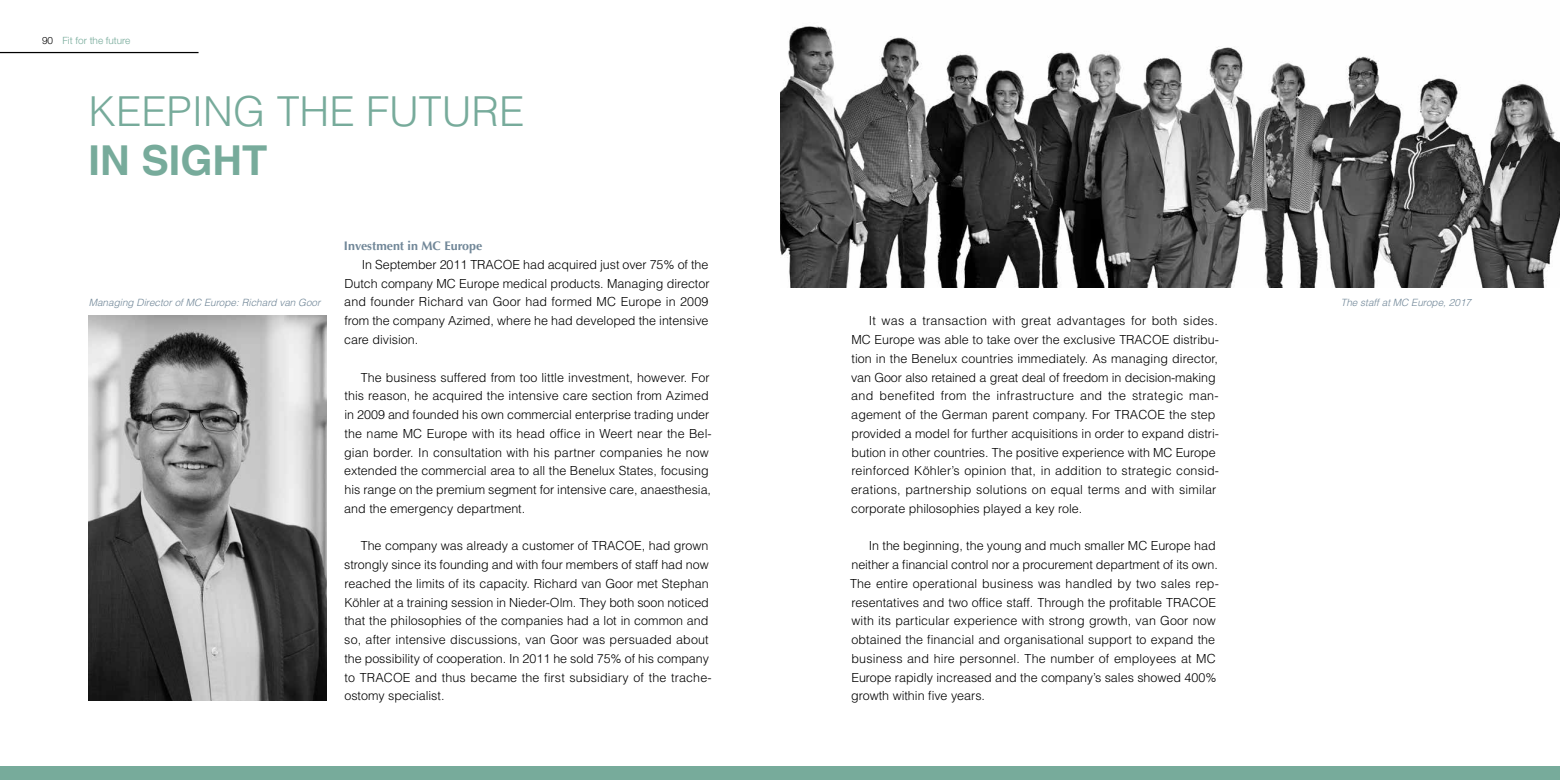
<style>
.page{position:relative;width:1560px;height:780px;background:#fff}
.page>*{position:absolute;margin:0;border:0;box-sizing:border-box;transform-origin:0 0}
.t1{font:300 41.25px "Helvetica LT Std";color:#77ab9b}
.t2{font:700 41.25px "Helvetica LT Std";color:#77ab9b}
.t3{font:300 12.5px/18.8px "Helvetica LT Std";color:#000}
.t4{font:700 12.5px "Optima LT Std";color:#718798}
.t5{font:italic 300 10px "Helvetica LT Std";color:#718798}
.t6{font:300 10px "Helvetica Neue LT Pro";color:#77ab9b}
.t7{font:300 10px "Helvetica Neue LT Pro";color:#000}
</style>
<div class="page">
<div style="left:0;top:766px;width:1559px;height:14px;background:#77ab9b"></div>
<img style="left:89px;top:316px;width:237px;height:384px">
<img style="left:780px;top:26px;width:779px;height:262px">
<hr style="left:0;top:52px;width:198px;height:1px;background:#000">
<p class="t7" style="left:42px;top:34px;width:13px">90</p>
<p class="t6" style="left:63px;top:34px;width:69px">Fit for the future</p>
<h1 class="t1" style="left:89px;top:86px;width:437px">KEEPING THE FUTURE</h1>
<h1 class="t2" style="left:89px;top:135px;width:180px">IN SIGHT</h1>
<p class="t5" style="left:89px;top:296px;width:233px">Managing Director of MC Europe: Richard van Goor</p>
<p class="t4" style="left:344px;top:239px;width:140px">Investment in MC Europe</p>
<p class="t3" style="left:344px;top:255px;width:367px;text-align:justify;text-indent:18px">In September 2011 TRACOE had acquired just over 75% of the Dutch company MC Europe medical products. Managing director and founder Richard van Goor had formed MC Europe in 2009 from the company Azimed, where he had developed the intensive care division.</p>
<p class="t3" style="left:344px;top:367px;width:369px;text-indent:17px">The business suffered from too little investment, however. For this reason, he acquired the intensive care section from Azimed in 2009 and founded his own commercial enterprise trading under the name MC Europe with its head office in Weert near the Bel&shy;gian border. In consultation with his partner companies he now extended the commercial area to all the Benelux States, focusing his range on the premium segment for intensive care, anaesthesia, and the emergency department.</p>
<p class="t3" style="left:344px;top:536px;width:368px;text-indent:16px">The company was already a customer of TRACOE, had grown strongly since its founding and with four members of staff had now reached the limits of its capacity. Richard van Goor met Stephan Köhler at a training session in Nieder-Olm. They both soon noticed that the philosophies of the companies had a lot in common and so, after intensive discussions, van Goor was persuaded about the possibility of cooperation. In 2011 he sold 75% of his company to TRACOE and thus became the first subsidiary of the trache&shy;ostomy specialist.</p>
<p class="t3" style="left:851px;top:311px;width:369px;text-indent:18px">It was a transaction with great advantages for both sides.<br>MC Europe was able to take over the exclusive TRACOE distribu&shy;tion in the Benelux countries immediately. As managing director, van Goor also retained a great deal of freedom in decision-making and benefited from the infrastructure and the strategic man&shy;agement of the German parent company. For TRACOE the step provided a model for further acquisitions in order to expand distri&shy;bution in other countries. The positive experience with MC Europe reinforced Köhler’s opinion that, in addition to strategic consid&shy;erations, partnership solutions on equal terms and with similar corporate philosophies played a key role.</p>
<p class="t3" style="left:849px;top:536px;width:370px;text-indent:19px">In the beginning, the young and much smaller MC Europe had neither a financial control nor a procurement department of its own.<br>The entire operational business was handled by two sales rep&shy;resentatives and two office staff. Through the profitable TRACOE with its particular experience with strong growth, van Goor now obtained the financial and organisational support to expand the business and hire personnel. The number of employees at MC Europe rapidly increased and the company’s sales showed 400% growth within five years.</p>
<p class="t5" style="left:1340px;top:296px;width:132px">The staff at MC Europe, 2017</p>
</div>
